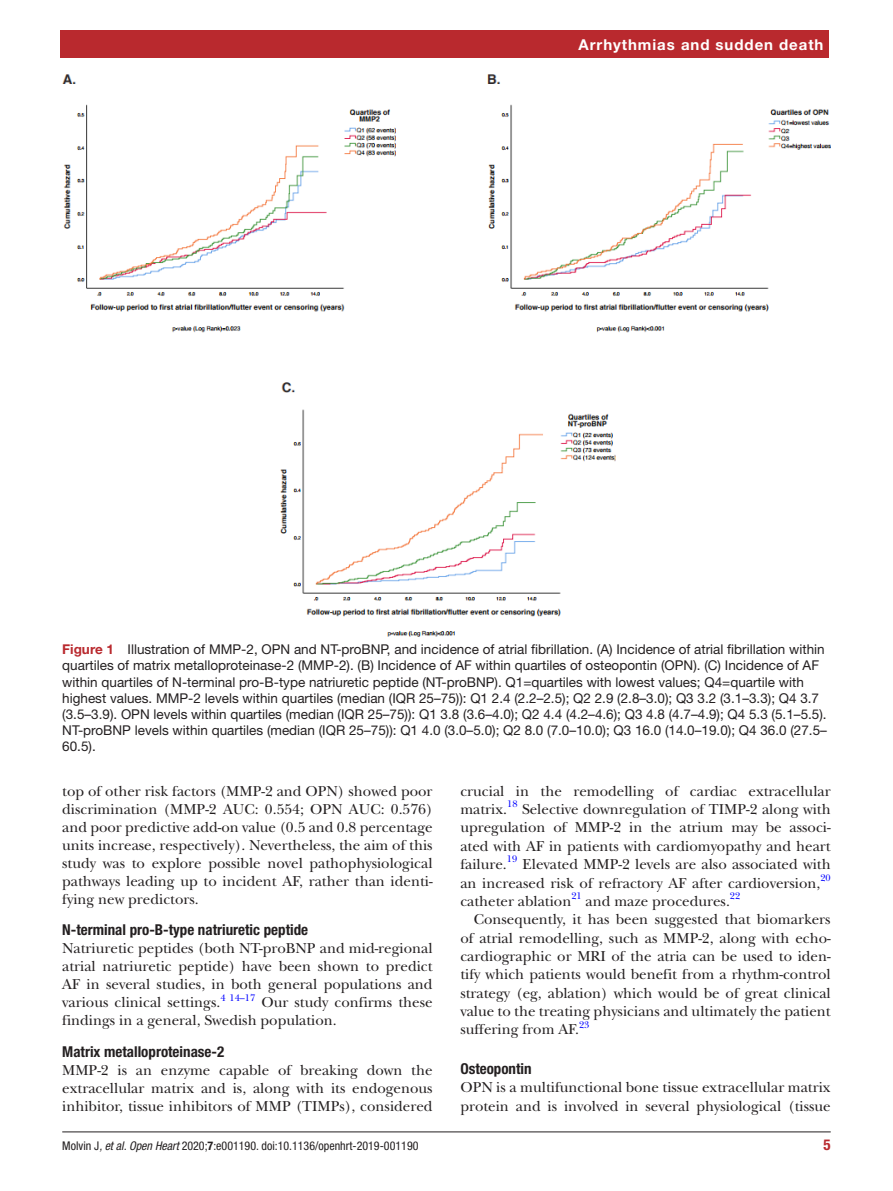
<style>
.page{position:relative;width:893px;height:1191px;background:#fff}
.page>*{position:absolute;margin:0;border:0;box-sizing:border-box;transform-origin:0 0}
.t1{font:15px/18px "New Baskerville";color:#231f20;text-align:justify}
.t2{font:700 condensed 15px "Helvetica Neue LT Std";color:#231f20}
.t3{font:700 15px "Helvetica Neue LT Std";letter-spacing:.065em;color:#fff}
.t4{font:700 condensed 15px "Helvetica Neue LT Std";color:#b9292e}
.t5{font:13.5px/16.2px "Helvetica Neue LT Std";color:#231f20}
.t6{font:condensed 12px "Helvetica Neue LT Std";color:#231f20}
.t7{font:9.9px "New Baskerville";color:#00f}
.s1{font-weight:700;color:#b9292e}
.s2{font-style:italic}
.s3{font-weight:700}
</style>
<div class="page">
<hr style="left:62px;top:1131px;width:769px;height:1px;background:#231f20">
<div style="left:61px;top:31px;width:768px;height:27px;background:#b9292e"></div>
<img style="left:62px;top:74px;width:768px;height:562px">
<p class="t3" style="left:579px;top:35px;width:246px">Arrhythmias and sudden death</p>
<p class="t5" style="left:62px;top:641px;width:766px"><span class="s1">Figure 1</span> Illustration of MMP-2, OPN and NT-proBNP, and incidence of atrial fibrillation. (A) Incidence of atrial fibrillation within quartiles of matrix metalloproteinase-2 (MMP-2). (B) Incidence of AF within quartiles of osteopontin (OPN). (C) Incidence of AF within quartiles of N-terminal pro-B-type natriuretic peptide (NT-proBNP). Q1=quartiles with lowest values; Q4=quartile with highest values. MMP-2 levels within quartiles (median (IQR 25–75)): Q1 2.4 (2.2–2.5); Q2 2.9 (2.8–3.0); Q3 3.2 (3.1–3.3); Q4 3.7 (3.5–3.9). OPN levels within quartiles (median (IQR 25–75)): Q1 3.8 (3.6–4.0); Q2 4.4 (4.2–4.6); Q3 4.8 (4.7–4.9); Q4 5.3 (5.1–5.5).<br>NT-proBNP levels within quartiles (median (IQR 25–75)): Q1 4.0 (3.0–5.0); Q2 8.0 (7.0–10.0); Q3 16.0 (14.0–19.0); Q4 36.0 (27.5– 60.5).</p>
<p class="t1" style="left:62px;top:782px;width:372px">top of other risk factors (MMP-2 and OPN) showed poor discrimination (MMP-2 AUC: 0.554; OPN AUC: 0.576) and poor predictive add-on value (0.5 and 0.8 percentage units increase, respectively). Nevertheless, the aim of this study was to explore possible novel pathophysiological pathways leading up to incident AF, rather than identi&shy;fying new predictors.</p>
<p class="t2" style="left:62px;top:921px;width:247px">N-terminal pro-B-type natriuretic peptide</p>
<p class="t1" style="left:62px;top:939px;width:372px">Natriuretic peptides (both NT-proBNP and mid-regional atrial natriuretic peptide) have been shown to predict AF in several studies, in both general populations and various clinical settings.<sup>4</sup> <sup>14–17</sup> Our study confirms these findings in a general, Swedish population.</p>
<p class="t2" style="left:62px;top:1042px;width:163px">Matrix metalloproteinase-2</p>
<p class="t1" style="left:62px;top:1061px;width:372px">MMP-2 is an enzyme capable of breaking down the extracellular matrix and is, along with its endogenous inhibitor, tissue inhibitors of MMP (TIMPs), considered</p>
<p class="t1" style="left:460px;top:782px;width:372px">crucial in the remodelling of cardiac extracellular matrix.</p>
<p class="t7" style="left:507px;top:798px;width:12px">18</p>
<p class="t1" style="left:460px;top:800px;width:372px;text-indent:62px">Selective downregulation of TIMP-2 along with upregulation of MMP-2 in the atrium may be associ&shy;ated with AF in patients with cardiomyopathy and heart failure.</p>
<p class="t7" style="left:507px;top:853px;width:12px">19</p>
<p class="t1" style="left:460px;top:855px;width:372px;text-indent:62px">Elevated MMP-2 levels are also associated with an increased risk of refractory AF after cardioversion,</p>
<p class="t7" style="left:820px;top:871px;width:12px">20</p>
<p class="t1" style="left:460px;top:892px;width:112px">catheter ablation</p>
<p class="t7" style="left:571px;top:890px;width:12px">21</p>
<p class="t1" style="left:586px;top:892px;width:146px">and maze procedures.</p>
<p class="t7" style="left:730px;top:890px;width:12px">22</p>
<p class="t1" style="left:460px;top:910px;width:372px;text-indent:14px">Consequently, it has been suggested that biomarkers of atrial remodelling, such as MMP-2, along with echo&shy;cardiographic or MRI of the atria can be used to iden&shy;tify which patients would benefit from a rhythm-control strategy (eg, ablation) which would be of great clinical value to the treating physicians and ultimately the patient suffering from AF.</p>
<p class="t7" style="left:579px;top:1018px;width:12px">23</p>
<p class="t2" style="left:460px;top:1059px;width:73px">Osteopontin</p>
<p class="t1" style="left:460px;top:1078px;width:372px">OPN is a multifunctional bone tissue extracellular matrix protein and is involved in several physiological (tissue</p>
<p class="t6" style="left:62px;top:1139px;width:358px">Molvin J<span class="s2">, et al. Open Heart</span> 2020;<span class="s3">7</span>:e001190. doi:10.1136/openhrt-2019-001190</p>
<p class="t4" style="left:823px;top:1135px;width:9px">5</p>
</div>
